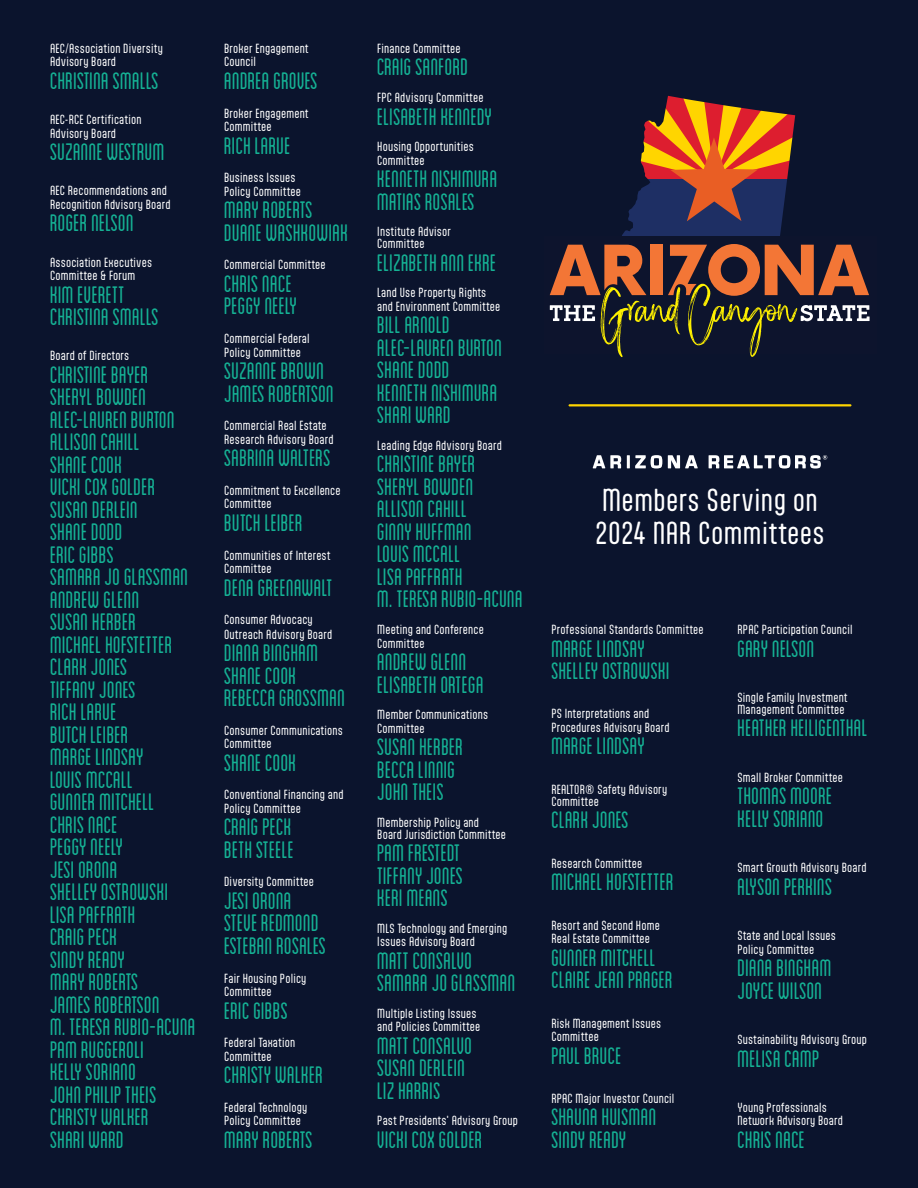
<style>
.page{position:relative;width:918px;height:1188px;background:#0b142d}
.page>*{position:absolute;margin:0;border:0;box-sizing:border-box;transform-origin:0 0}
.t1{font:27px/33px "Aptly";letter-spacing:.015em;color:#fff}
.t2{font:condensed 24.75px/22.5px "Blanch";letter-spacing:.005em;color:#15b194}
.t3{font:11.25px/13.5px "Aptly";letter-spacing:.015em;color:#fff}
</style>
<div class="page">
<div style="left:622px;top:221px;width:160px;height:15px;background:#1e2f64"></div>
<svg style="left:628px;top:95px;width:168px;height:126px"></svg>
<svg style="left:550px;top:244px;width:320px;height:113px"></svg>
<svg style="left:568px;top:404px;width:284px;height:3px"></svg>
<svg style="left:593px;top:455px;width:105px;height:14px"></svg>
<svg style="left:709px;top:455px;width:118px;height:14px"></svg>
<p class="t3" style="left:50px;top:41px;width:114px">AEC/Association Diversity<br>Advisory Board</p>
<h2 class="t2" style="left:50px;top:69px;width:110px">CHRISTINA SMALLS</h2>
<p class="t3" style="left:50px;top:113px;width:93px">AEC-RCE Certification<br>Advisory Board</p>
<h2 class="t2" style="left:50px;top:140px;width:116px">SUZANNE WESTRUM</h2>
<p class="t3" style="left:50px;top:184px;width:122px">AEC Recommendations and<br>Recognition Advisory Board</p>
<h2 class="t2" style="left:50px;top:211px;width:85px">ROGER NELSON</h2>
<p class="t3" style="left:50px;top:255px;width:104px">Association Executives<br>Committee &amp; Forum</p>
<h2 class="t2" style="left:50px;top:282px;width:110px">KIM EVERETT<br>CHRISTINA SMALLS</h2>
<p class="t3" style="left:50px;top:349px;width:81px">Board of Directors</p>
<p class="t2" style="left:50px;top:363px;width:147px">CHRISTINE BAYER<br>SHERYL BOWDEN<br>ALEC-LAUREN BURTON<br>ALLISON CAHILL<br>SHANE COOK<br>VICKI COX GOLDER<br>SUSAN DERLEIN<br>SHANE DODD<br>ERIC GIBBS<br>SAMARA JO GLASSMAN<br>ANDREW GLENN<br>SUSAN HERBER<br>MICHAEL HOFSTETTER<br>CLARK JONES<br>TIFFANY JONES<br>RICH LARUE<br>BUTCH LEIBER<br>MARGE LINDSAY<br>LOUIS MCCALL<br>GUNNER MITCHELL<br>CHRIS NACE<br>PEGGY NEELY<br>JESI ORONA<br>SHELLEY OSTROWSKI<br>LISA PAFFRATH<br>CRAIG PECK<br>SINDY READY<br>MARY ROBERTS<br>JAMES ROBERTSON<br>M. TERESA RUBIO-ACUNA<br>PAM RUGGEROLI<br>KELLY SORIANO<br>JOHN PHILIP THEIS<br>CHRISTY WALKER<br>SHARI WARD</p>
<p class="t3" style="left:224px;top:41px;width:86px">Broker Engagement<br>Council</p>
<h2 class="t2" style="left:224px;top:69px;width:95px">ANDREA GROVES</h2>
<p class="t3" style="left:224px;top:106px;width:86px">Broker Engagement<br>Committee</p>
<h2 class="t2" style="left:224px;top:133px;width:68px">RICH LARUE</h2>
<p class="t3" style="left:224px;top:171px;width:78px">Business Issues<br>Policy Committee</p>
<h2 class="t2" style="left:224px;top:198px;width:125px">MARY ROBERTS<br>DUANE WASHKOWIAK</h2>
<p class="t3" style="left:224px;top:258px;width:103px">Commercial Committee</p>
<h2 class="t2" style="left:224px;top:272px;width:74px">CHRIS NACE<br>PEGGY NEELY</h2>
<p class="t3" style="left:224px;top:332px;width:87px">Commercial Federal<br>Policy Committee</p>
<h2 class="t2" style="left:224px;top:359px;width:111px">SUZANNE BROWN<br>JAMES ROBERTSON</h2>
<p class="t3" style="left:224px;top:419px;width:111px">Commercial Real Estate<br>Research Advisory Board</p>
<h2 class="t2" style="left:224px;top:446px;width:108px">SABRINA WALTERS</h2>
<p class="t3" style="left:224px;top:483px;width:118px">Commitment to Excellence<br>Committee</p>
<h2 class="t2" style="left:224px;top:511px;width:80px">BUTCH LEIBER</h2>
<p class="t3" style="left:224px;top:548px;width:108px">Communities of Interest<br>Committee</p>
<h2 class="t2" style="left:224px;top:575px;width:110px">DENA GREENAWALT</h2>
<p class="t3" style="left:224px;top:612px;width:110px;line-height:14.2px">Consumer Advocacy<br>Outreach Advisory Board</p>
<h2 class="t2" style="left:224px;top:641px;width:123px">DIANA BINGHAM<br>SHANE COOK<br>REBECCA GROSSMAN</h2>
<p class="t3" style="left:224px;top:723px;width:120px">Consumer Communications<br>Committee</p>
<h2 class="t2" style="left:224px;top:750px;width:74px">SHANE COOK</h2>
<p class="t3" style="left:224px;top:788px;width:121px">Conventional Financing and<br>Policy Committee</p>
<h2 class="t2" style="left:224px;top:815px;width:71px">CRAIG PECK<br>BETH STEELE</h2>
<p class="t3" style="left:224px;top:875px;width:91px">Diversity Committee</p>
<h2 class="t2" style="left:224px;top:889px;width:103px">JESI ORONA<br>STEVE REDMOND<br>ESTEBAN ROSALES</h2>
<p class="t3" style="left:224px;top:971px;width:84px">Fair Housing Policy<br>Committee</p>
<h2 class="t2" style="left:224px;top:998px;width:65px">ERIC GIBBS</h2>
<p class="t3" style="left:224px;top:1036px;width:72px">Federal Taxation<br>Committee</p>
<h2 class="t2" style="left:224px;top:1063px;width:100px">CHRISTY WALKER</h2>
<p class="t3" style="left:224px;top:1100px;width:85px">Federal Technology<br>Policy Committee</p>
<h2 class="t2" style="left:224px;top:1128px;width:90px">MARY ROBERTS</h2>
<p class="t3" style="left:377px;top:41px;width:85px">Finance Committee</p>
<h2 class="t2" style="left:377px;top:55px;width:93px">CRAIG SANFORD</h2>
<p class="t3" style="left:377px;top:90px;width:108px">FPC Advisory Committee</p>
<h2 class="t2" style="left:377px;top:104px;width:116px">ELISABETH KENNEDY</h2>
<p class="t3" style="left:377px;top:140px;width:98px">Housing Opportunities<br>Committee</p>
<h2 class="t2" style="left:377px;top:167px;width:122px">KENNETH NISHIMURA<br>MATIAS ROSALES</h2>
<p class="t3" style="left:377px;top:225px;width:75px;line-height:12px">Institute Advisor<br>Committee</p>
<h2 class="t2" style="left:377px;top:250px;width:121px">ELIZABETH ANN EKRE</h2>
<p class="t3" style="left:377px;top:286px;width:125px">Land Use Property Rights and Environment Committee</p>
<h2 class="t2" style="left:377px;top:313px;width:126px">BILL ARNOLD<br>ALEC-LAUREN BURTON<br>SHANE DODD<br>KENNETH NISHIMURA<br>SHARI WARD</h2>
<p class="t3" style="left:377px;top:438px;width:126px">Leading Edge Advisory Board</p>
<h2 class="t2" style="left:377px;top:452px;width:147px">CHRISTINE BAYER<br>SHERYL BOWDEN<br>ALLISON CAHILL<br>GINNY HUFFMAN<br>LOUIS MCCALL<br>LISA PAFFRATH<br>M. TERESA RUBIO-ACUNA</h2>
<p class="t3" style="left:377px;top:622px;width:108px">Meeting and Conference<br>Committee</p>
<h2 class="t2" style="left:377px;top:650px;width:108px">ANDREW GLENN<br>ELISABETH ORTEGA</h2>
<p class="t3" style="left:377px;top:708px;width:112px">Member Communications<br>Committee</p>
<h2 class="t2" style="left:377px;top:735px;width:87px">SUSAN HERBER<br>BECCA LINNIG<br>JOHN THEIS</h2>
<p class="t3" style="left:377px;top:816px;width:130px;line-height:12px">Membership Policy and<br>Board Jurisdiction Committee</p>
<h2 class="t2" style="left:377px;top:841px;width:87px;text-align:justify">PAM FRESTEDT TIFFANY JONES KERI MEANS</h2>
<p class="t3" style="left:377px;top:921px;width:131px">MLS Technology and Emerging<br>Issues Advisory Board</p>
<h2 class="t2" style="left:377px;top:948px;width:140px">MATT CONSALVO<br>SAMARA JO GLASSMAN</h2>
<p class="t3" style="left:377px;top:1006px;width:105px">Multiple Listing Issues and Policies Committee</p>
<h2 class="t2" style="left:377px;top:1034px;width:97px">MATT CONSALVO<br>SUSAN DERLEIN<br>LIZ HARRIS</h2>
<p class="t3" style="left:377px;top:1114px;width:142px">Past Presidents' Advisory Group</p>
<h2 class="t2" style="left:377px;top:1128px;width:107px">VICKI COX GOLDER</h2>
<h1 class="t1" style="left:595px;top:483px;width:231px">Members Serving on<br>2024 NAR Committees</h1>
<p class="t3" style="left:551px;top:622px;width:154px">Professional Standards Committee</p>
<h2 class="t2" style="left:551px;top:636px;width:120px">MARGE LINDSAY<br>SHELLEY OSTROWSKI</h2>
<p class="t3" style="left:551px;top:707px;width:120px">PS Interpretations and<br>Procedures Advisory Board</p>
<h2 class="t2" style="left:551px;top:734px;width:95px">MARGE LINDSAY</h2>
<p class="t3" style="left:551px;top:783px;width:117px;line-height:12px">REALTOR® Safety Advisory<br>Committee</p>
<h2 class="t2" style="left:551px;top:808px;width:79px">CLARK JONES</h2>
<p class="t3" style="left:551px;top:856px;width:92px">Research Committee</p>
<h2 class="t2" style="left:551px;top:870px;width:124px">MICHAEL HOFSTETTER</h2>
<p class="t3" style="left:551px;top:918px;width:110px">Resort and Second Home<br>Real Estate Committee</p>
<h2 class="t2" style="left:551px;top:945px;width:123px">GUNNER MITCHELL<br>CLAIRE JEAN PRAGER</h2>
<p class="t3" style="left:551px;top:1016px;width:111px">Risk Management Issues<br>Committee</p>
<h2 class="t2" style="left:551px;top:1043px;width:72px">PAUL BRUCE</h2>
<p class="t3" style="left:551px;top:1091px;width:125px">RPAC Major Investor Council</p>
<h2 class="t2" style="left:551px;top:1105px;width:107px">SHAUNA HUISMAN<br>SINDY READY</h2>
<p class="t3" style="left:738px;top:622px;width:117px">RPAC Participation Council</p>
<h2 class="t2" style="left:738px;top:636px;width:79px">GARY NELSON</h2>
<p class="t3" style="left:738px;top:691px;width:112px;line-height:12px">Single Family Investment<br>Management Committee</p>
<h2 class="t2" style="left:738px;top:716px;width:132px">HEATHER HEILIGENTHAL</h2>
<p class="t3" style="left:738px;top:770px;width:107px">Small Broker Committee</p>
<h2 class="t2" style="left:738px;top:784px;width:96px">THOMAS MOORE<br>KELLY SORIANO</h2>
<p class="t3" style="left:738px;top:861px;width:131px">Smart Growth Advisory Board</p>
<h2 class="t2" style="left:738px;top:874px;width:96px">ALYSON PERKINS</h2>
<p class="t3" style="left:738px;top:929px;width:100px">State and Local Issues<br>Policy Committee</p>
<h2 class="t2" style="left:738px;top:956px;width:96px">DIANA BINGHAM<br>JOYCE WILSON</h2>
<p class="t3" style="left:738px;top:1032px;width:131px">Sustainability Advisory Group</p>
<h2 class="t2" style="left:738px;top:1046px;width:83px">MELISA CAMP</h2>
<p class="t3" style="left:738px;top:1100px;width:107px">Young Professionals<br>Network Advisory Board</p>
<h2 class="t2" style="left:738px;top:1128px;width:69px">CHRIS NACE</h2>
</div>
